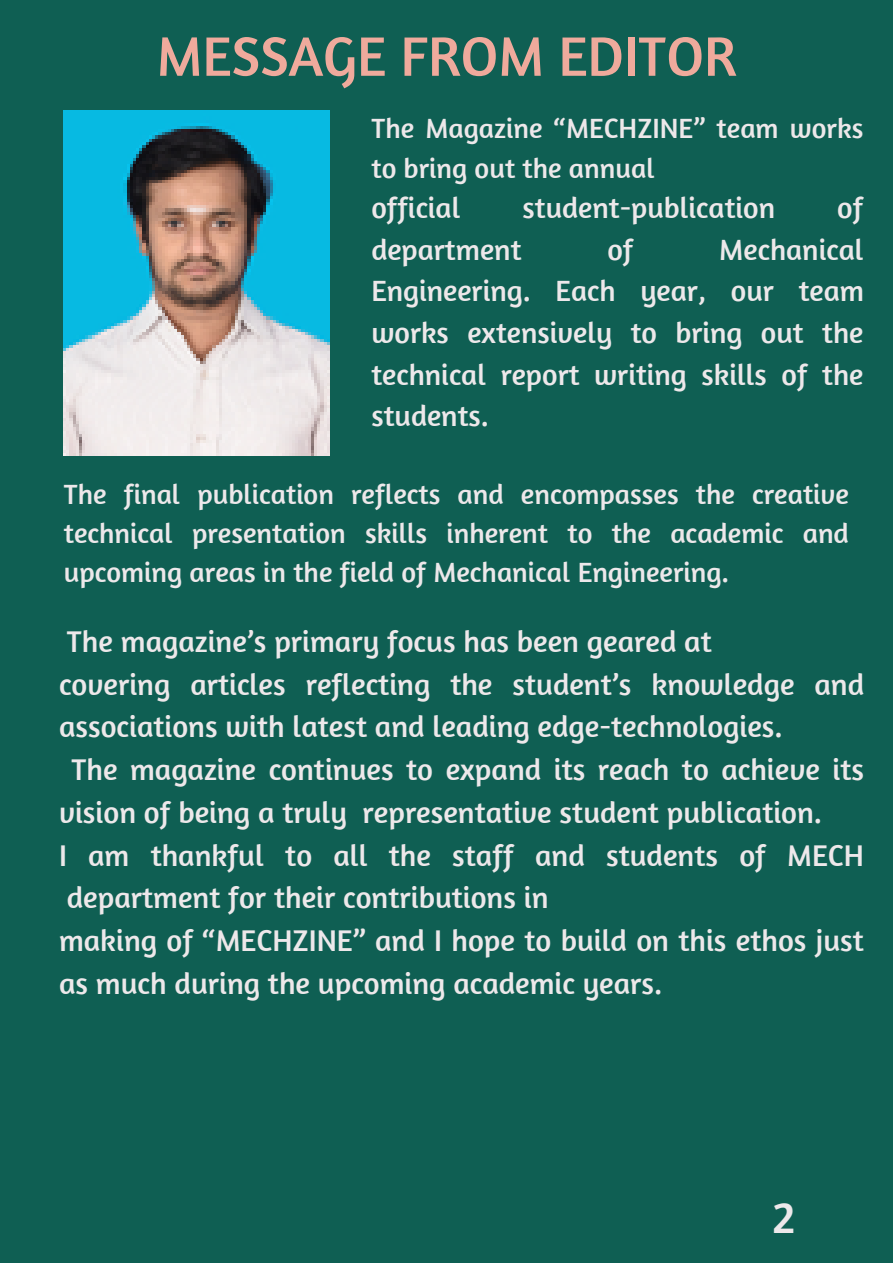
<style>
.page{position:relative;width:893px;height:1264px;background:#fff}
.page>*{position:absolute;margin:0;border:0;box-sizing:border-box;transform-origin:0 0}
.t1{font:56.4px "Amaranth";color:#efaa9c}
.t2{font:46.5px "Amaranth";color:#ede8ea}
.t3{font:30.6px "Amaranth";color:#ede8ea}
.t4{font:30px/41.5px "Amaranth";color:#ede8ea;text-align:justify}
.t5{font:28.5px/39.3px "Amaranth";color:#ede8ea}
</style>
<div class="page">
<div style="left:0;top:0;width:892px;height:1262px;background:#0f5f53"></div>
<img style="left:64px;top:111px;width:265px;height:344px">
<h1 class="t1" style="left:157px;top:21px;width:581px">MESSAGE FROM EDITOR</h1>
<p class="t5" style="left:371px;top:108px;width:493px">The Magazine “MECHZINE” team works to bring out the annual</p>
<p class="t4" style="left:371px;top:186px;width:90px">official</p>
<p class="t4" style="left:522px;top:186px;width:254px">student-publication</p>
<p class="t4" style="left:837px;top:186px;width:28px">of</p>
<p class="t4" style="left:371px;top:228px;width:152px">department</p>
<p class="t4" style="left:607px;top:228px;width:28px">of</p>
<p class="t4" style="left:371px;top:228px;width:494px;text-indent:348px">Mechanical Engineering. Each year, our team works extensively to bring out the technical report writing skills of the students.</p>
<p class="t5" style="left:64px;top:473px;width:786px;text-align:justify">The final publication reflects and encompasses the creative technical presentation skills inherent to the academic and upcoming areas in the field of Mechanical Engineering.</p>
<p class="t3" style="left:67px;top:622px;width:646px">The magazine’s primary focus has been geared at</p>
<p class="t3" style="left:59px;top:664px;width:806px">covering articles reflecting the student’s knowledge and</p>
<p class="t3" style="left:59px;top:707px;width:725px">associations with latest and leading edge-technologies.</p>
<p class="t3" style="left:71px;top:750px;width:794px">The magazine continues to expand its reach to achieve its</p>
<p class="t3" style="left:59px;top:793px;width:764px">vision of being a truly representative student publication.</p>
<p class="t3" style="left:59px;top:835px;width:806px">I am thankful to all the staff and students of MECH</p>
<p class="t3" style="left:67px;top:878px;width:483px">department for their contributions in</p>
<p class="t3" style="left:59px;top:921px;width:806px">making of “MECHZINE” and I hope to build on this ethos just</p>
<p class="t3" style="left:59px;top:963px;width:605px">as much during the upcoming academic years.</p>
<h2 class="t2" style="left:772px;top:1187px;width:24px">2</h2>
</div>
